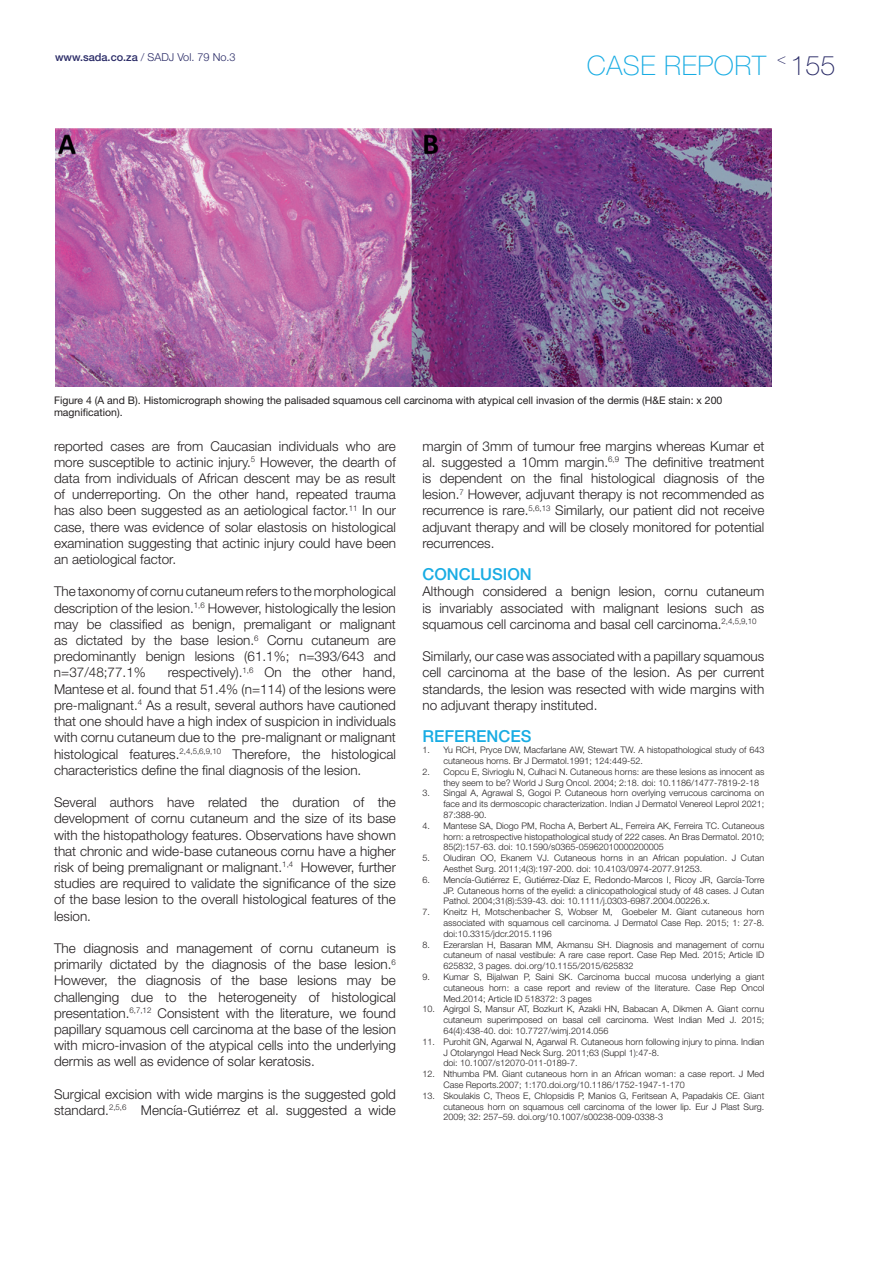
<style>
.page{position:relative;width:893px;height:1263px;background:#fff}
.page>*{position:absolute;margin:0;border:0;box-sizing:border-box;transform-origin:0 0}
.t1{font:100 27px "Helvetica Neue LT Std";letter-spacing:.02em;color:#18ace3}
.t2{font:500 16.5px "Helvetica Neue LT Std";color:#18ace3}
.t3{font:300 13.5px/16.2px "Helvetica Neue LT Std";color:#231f20;text-align:justify}
.t4{font:300 10.95px "Helvetica Neue LT Std";color:#292a66}
.t5{font:10.5px/12.6px "Helvetica Neue LT Std";color:#231f20}
.t6{font:300 9px/10.8px "Helvetica Neue LT Std";color:#231f20;text-align:justify}
.s1{font-weight:500}
.s2{color:#292a66}
</style>
<div class="page">
<img style="left:55px;top:129px;width:716px;height:258px">
<p class="t4" style="left:55px;top:50px;width:182px"><span class="s1">www.sada.co.za</span> / SADJ Vol. 79 No.3</p>
<h1 class="t1" style="left:587px;top:50px;width:250px">CASE REPORT <sup>&lt;</sup> <span class="s2">155</span></h1>
<p class="t5" style="left:54px;top:394px;width:670px">Figure 4 (A and B). Histomicrograph showing the palisaded squamous cell carcinoma with atypical cell invasion of the dermis (H&amp;E stain: x 200 magnification).</p>
<p class="t3" style="left:54px;top:437px;width:343px">reported cases are from Caucasian individuals who are more susceptible to actinic injury.<sup>5</sup> However, the dearth of data from individuals of African descent may be as result of underreporting. On the other hand, repeated trauma has also been suggested as an aetiological factor.<sup>11</sup> In our case, there was evidence of solar elastosis on histological examination suggesting that actinic injury could have been an aetiological factor.</p>
<p class="t3" style="left:54px;top:583px;width:343px">The taxonomy of cornu cutaneum refers to the morphological description of the lesion.<sup>1,6</sup> However, histologically the lesion may be classified as benign, premaligant or malignant as dictated by the base lesion.<sup>6</sup> Cornu cutaneum are predominantly benign lesions (61.1%; n=393/643 and n=37/48;77.1%</p>
<p class="t3" style="left:54px;top:664px;width:343px;text-indent:114px">respectively).<sup>1,6</sup> On the other hand, Mantese et al. found that 51.4% (n=114) of the lesions were pre-malignant.<sup>4</sup> As a result, several authors have cautioned that one should have a high index of suspicion in individuals with cornu cutaneum due to the pre-malignant or malignant histological features.<sup>2,4,5,6,9,10</sup> Therefore, the histological characteristics define the final diagnosis of the lesion.</p>
<p class="t3" style="left:54px;top:794px;width:343px">Several authors have related the duration of the development of cornu cutaneum and the size of its base with the histopathology features. Observations have shown that chronic and wide-base cutaneous cornu have a higher risk of being premalignant or malignant.<sup>1,4</sup> However, further studies are required to validate the significance of the size of the base lesion to the overall histological features of the lesion.</p>
<p class="t3" style="left:54px;top:940px;width:343px">The diagnosis and management of cornu cutaneum is primarily dictated by the diagnosis of the base lesion.<sup>6<br></sup>However, the diagnosis of the base lesions may be challenging due to the heterogeneity of histological presentation.<sup>6,7,12</sup> Consistent with the literature, we found papillary squamous cell carcinoma at the base of the lesion with micro-invasion of the atypical cells into the underlying dermis as well as evidence of solar keratosis.</p>
<p class="t3" style="left:54px;top:1085px;width:343px">Surgical excision with wide margins is the suggested gold standard.<sup>2,5,6</sup> Mencía-Gutiérrez et al. suggested a wide</p>
<p class="t3" style="left:422px;top:437px;width:343px">margin of 3mm of tumour free margins whereas Kumar et al. suggested a 10mm margin.<sup>6,9</sup> The definitive treatment is dependent on the final histological diagnosis of the lesion.<sup>7</sup> However, adjuvant therapy is not recommended as recurrence is rare.<sup>5,6,13</sup> Similarly, our patient did not receive adjuvant therapy and will be closely monitored for potential recurrences.</p>
<p class="t2" style="left:422px;top:565px;width:111px">CONCLUSION</p>
<p class="t3" style="left:422px;top:583px;width:343px">Although considered a benign lesion, cornu cutaneum is invariably associated with malignant lesions such as squamous cell carcinoma and basal cell carcinoma.<sup>2,4,5,9,10</sup></p>
<p class="t3" style="left:422px;top:648px;width:343px">Similarly, our case was associated with a papillary squamous cell carcinoma at the base of the lesion. As per current standards, the lesion was resected with wide margins with no adjuvant therapy instituted.</p>
<p class="t2" style="left:422px;top:727px;width:111px">REFERENCES</p>
<p class="t6" style="left:443px;top:744px;width:322px;text-indent:-21px">1. Yu RCH, Pryce DW, Macfarlane AW, Stewart TW. A histopathological study of 643 cutaneous horns. Br J Dermatol.1991; 124:449-52.</p>
<p class="t6" style="left:443px;top:766px;width:322px;text-indent:-21px">2. Copcu E, Sivrioglu N, Culhaci N. Cutaneous horns: are these lesions as innocent as they seem to be? World J Surg Oncol. 2004; 2:18. doi: 10.1186/1477-7819-2-18</p>
<p class="t6" style="left:443px;top:787px;width:322px;text-indent:-21px">3. Singal A, Agrawal S, Gogoi P. Cutaneous horn overlying verrucous carcinoma on face and its dermoscopic characterization. Indian J Dermatol Venereol Leprol 2021; 87:388-90.</p>
<p class="t6" style="left:443px;top:820px;width:322px;text-indent:-21px">4. Mantese SA, Diogo PM, Rocha A, Berbert AL, Ferreira AK, Ferreira TC. Cutaneous horn: a retrospective histopathological study of 222 cases. An Bras Dermatol. 2010; 85(2):157-63. doi: 10.1590/s0365-05962010000200005</p>
<p class="t6" style="left:443px;top:852px;width:322px;text-indent:-21px">5. Oludiran OO, Ekanem VJ. Cutaneous horns in an African population. J Cutan<br>Aesthet Surg. 2011;4(3):197-200. doi: 10.4103/0974-2077.91253.</p>
<p class="t6" style="left:443px;top:874px;width:322px;text-indent:-21px">6. Mencía-Gutiérrez E, Gutiérrez-Díaz E, Redondo-Marcos I, Ricoy JR, García-Torre JP. Cutaneous horns of the eyelid: a clinicopathological study of 48 cases. J Cutan Pathol. 2004;31(8):539-43. doi: 10.1111/j.0303-6987.2004.00226.x.</p>
<p class="t6" style="left:443px;top:906px;width:322px;text-indent:-21px">7. Kneitz H, Motschenbacher S, Wobser M, Goebeler M. Giant cutaneous horn associated with squamous cell carcinoma. J Dermatol Case Rep. 2015; 1: 27-8. doi:10.3315/jdcr.2015.1196</p>
<p class="t6" style="left:443px;top:939px;width:322px;text-indent:-21px">8. Ezerarslan H, Basaran MM, Akmansu SH. Diagnosis and management of cornu cutaneum of nasal vestibule: A rare case report. Case Rep Med. 2015; Article ID 625832, 3 pages. doi.org/10.1155/2015/625832</p>
<p class="t6" style="left:443px;top:971px;width:322px;text-indent:-21px">9. Kumar S, Bijalwan P, Saini SK. Carcinoma buccal mucosa underlying a giant cutaneous horn: a case report and review of the literature. Case Rep Oncol Med.2014; Article ID 518372: 3 pages</p>
<p class="t6" style="left:443px;top:1003px;width:322px;text-indent:-21px">10. Agirgol S, Mansur AT, Bozkurt K, Azakli HN, Babacan A, Dikmen A. Giant cornu cutaneum superimposed on basal cell carcinoma. West Indian Med J. 2015; 64(4):438-40. doi: 10.7727/wimj.2014.056</p>
<p class="t6" style="left:443px;top:1036px;width:322px;text-align:left;text-indent:-21px">11. Purohit GN, Agarwal N, Agarwal R. Cutaneous horn following injury to pinna. Indian<br>J Otolaryngol Head Neck Surg. 2011;63 (Suppl 1):47-8.<br>doi: 10.1007/s12070-011-0189-7.</p>
<p class="t6" style="left:443px;top:1068px;width:322px;text-indent:-21px">12. Nthumba PM. Giant cutaneous horn in an African woman: a case report. J Med<br>Case Reports.2007; 1:170.doi.org/10.1186/1752-1947-1-170</p>
<p class="t6" style="left:443px;top:1090px;width:322px;text-indent:-21px">13. Skoulakis C, Theos E, Chlopsidis P, Manios G, Feritsean A, Papadakis CE. Giant cutaneous horn on squamous cell carcinoma of the lower lip. Eur J Plast Surg.<br>2009; 32: 257–59. doi.org/10.1007/s00238-009-0338-3</p>
</div>
